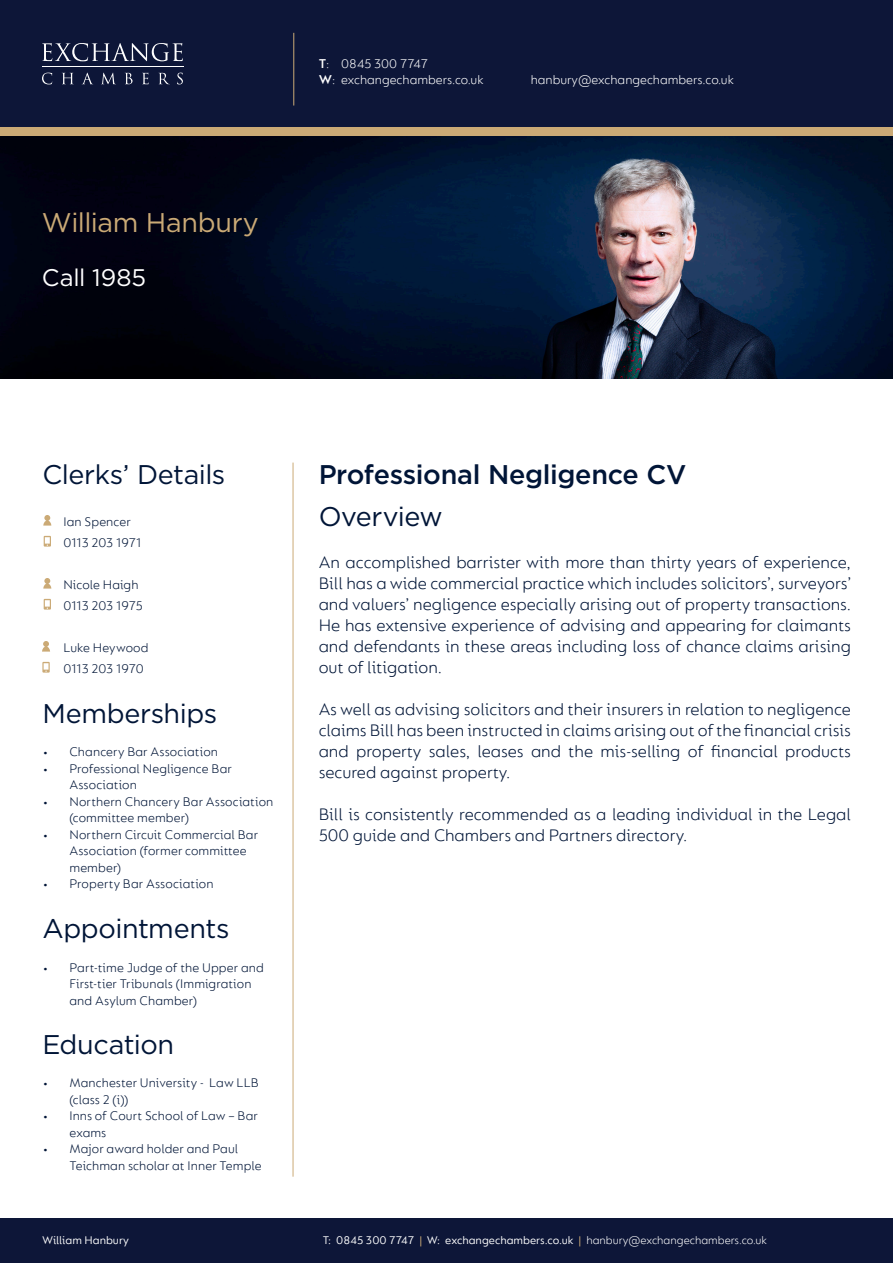
<style>
.page{position:relative;width:893px;height:1263px;background:#fff}
.page>*{position:absolute;margin:0;border:0;box-sizing:border-box;transform-origin:0 0}
.t1{font:27px "Gotham";letter-spacing:-.015em;color:#001537}
.t2{font:500 27px "Gotham";letter-spacing:-.015em;color:#001537}
.t3{font:27px "Gotham";letter-spacing:-.015em;color:#cbaa76}
.t4{font:24px "Gotham";letter-spacing:-.005em;color:#fff}
.t5{font:300 18px/21px "FS Lucas";color:#001537;text-align:justify}
.t6{font:300 13.5px/16.5px "FS Lucas";letter-spacing:.005em;color:#001537}
.t7{font:300 13.5px/16.2px "FS Lucas";color:#fff}
.t8{font:12px "FS Lucas";color:#fff}
.s1{font-weight:600}
.s2{color:#cbaa76}
.s3{font-weight:300}
</style>
<div class="page">
<div style="left:0;top:64px;width:893px;height:72px;background:#cbaa76"></div>
<div style="left:0;top:0;width:893px;height:127px;background:#0d1638"></div>
<div style="left:0;top:1219px;width:893px;height:44px;background:#0d1638"></div>
<hr style="left:42px;top:67px;width:142px;height:1px;background:#fff">
<svg style="left:42px;top:43px;width:141px;height:18px"></svg>
<svg style="left:42px;top:73px;width:10px;height:11px"></svg>
<svg style="left:62px;top:73px;width:11px;height:11px"></svg>
<svg style="left:82px;top:73px;width:11px;height:11px"></svg>
<svg style="left:102px;top:73px;width:13px;height:11px"></svg>
<svg style="left:125px;top:73px;width:8px;height:11px"></svg>
<svg style="left:142px;top:73px;width:7px;height:11px"></svg>
<svg style="left:159px;top:73px;width:10px;height:11px"></svg>
<svg style="left:177px;top:73px;width:6px;height:11px"></svg>
<hr style="left:293px;top:33px;width:1px;height:73px;background:#cbaa76">
<hr style="left:293px;top:463px;width:1px;height:714px;background:#cbaa76">
<img style="left:0;top:136px;width:893px;height:242px">
<svg style="left:44px;top:536px;width:7px;height:11px"></svg>
<svg style="left:44px;top:599px;width:7px;height:11px"></svg>
<svg style="left:43px;top:515px;width:8px;height:11px"></svg>
<svg style="left:43px;top:578px;width:8px;height:11px"></svg>
<svg style="left:42px;top:662px;width:8px;height:11px"></svg>
<svg style="left:42px;top:641px;width:8px;height:11px"></svg>
<p class="t3" style="left:42px;top:205px;width:218px">William Hanbury</p>
<p class="t4" style="left:42px;top:262px;width:106px">Call 1985</p>
<p class="t7" style="left:319px;top:55px;width:166px"><span class="s1">T</span>: 0845 300 7747<br><span class="s1">W</span>: exchangechambers.co.uk</p>
<p class="t7" style="left:531px;top:71px;width:205px">hanbury@exchangechambers.co.uk</p>
<p class="t1" style="left:42px;top:457px;width:184px">Clerks’ Details</p>
<p class="t6" style="left:63px;top:513px;width:69px">Ian Spencer</p>
<p class="t6" style="left:63px;top:534px;width:80px">0113 203 1971</p>
<p class="t6" style="left:63px;top:573px;width:81px;line-height:21px">Nicole Haigh<br>0113 203 1975</p>
<p class="t6" style="left:63px;top:636px;width:87px;line-height:21px">Luke Heywood<br>0113 203 1970</p>
<p class="t1" style="left:42px;top:696px;width:176px">Memberships</p>
<p class="t6" style="left:42px;top:743px;width:177px">• Chancery Bar Association</p>
<p class="t6" style="left:69px;top:760px;width:164px;text-indent:-27px">• Professional Negligence Bar<br>Association</p>
<p class="t6" style="left:69px;top:793px;width:205px;text-indent:-27px">• Northern Chancery Bar Association (committee member)</p>
<p class="t6" style="left:69px;top:826px;width:190px;text-indent:-27px">• Northern Circuit Commercial Bar<br>Association (former committee member)</p>
<p class="t6" style="left:42px;top:875px;width:173px">• Property Bar Association</p>
<p class="t1" style="left:42px;top:911px;width:189px">Appointments</p>
<p class="t6" style="left:69px;top:959px;width:196px;text-indent:-27px">• Part-time Judge of the Upper and<br>First-tier Tribunals (Immigration and Asylum Chamber)</p>
<p class="t1" style="left:42px;top:1027px;width:133px">Education</p>
<p class="t6" style="left:69px;top:1074px;width:191px;text-indent:-27px">• Manchester University - Law LLB (class 2 (i))</p>
<p class="t6" style="left:69px;top:1107px;width:190px;text-indent:-27px">• Inns of Court School of Law – Bar exams</p>
<p class="t6" style="left:69px;top:1140px;width:194px;text-indent:-27px">• Major award holder and Paul<br>Teichman scholar at Inner Temple</p>
<p class="t8" style="left:42px;top:1233px;width:88px">William Hanbury</p>
<p class="t2" style="left:319px;top:456px;width:369px">Professional Negligence CV</p>
<p class="t1" style="left:319px;top:499px;width:126px">Overview</p>
<p class="t5" style="left:319px;top:551px;width:534px">An accomplished barrister with more than thirty years of experience, Bill has a wide commercial practice which includes solicitors’, surveyors’ and valuers’ negligence especially arising out of property transactions.<br>He has extensive experience of advising and appearing for claimants and defendants in these areas including loss of chance claims arising out of litigation.</p>
<p class="t5" style="left:319px;top:698px;width:534px">As well as advising solicitors and their insurers in relation to negligence claims Bill has been instructed in claims arising out of the financial crisis and property sales, leases and the mis-selling of financial products secured against property.</p>
<p class="t5" style="left:319px;top:803px;width:534px">Bill is consistently recommended as a leading individual in the Legal<br>500 guide and Chambers and Partners directory.</p>
<p class="t8" style="left:323px;top:1233px;width:446px">T: 0845 300 7747 <span class="s2">|</span> W: exchangechambers.co.uk <span class="s2">|</span> <span class="s3">hanbury@exchangechambers.co.uk</span></p>
</div>
